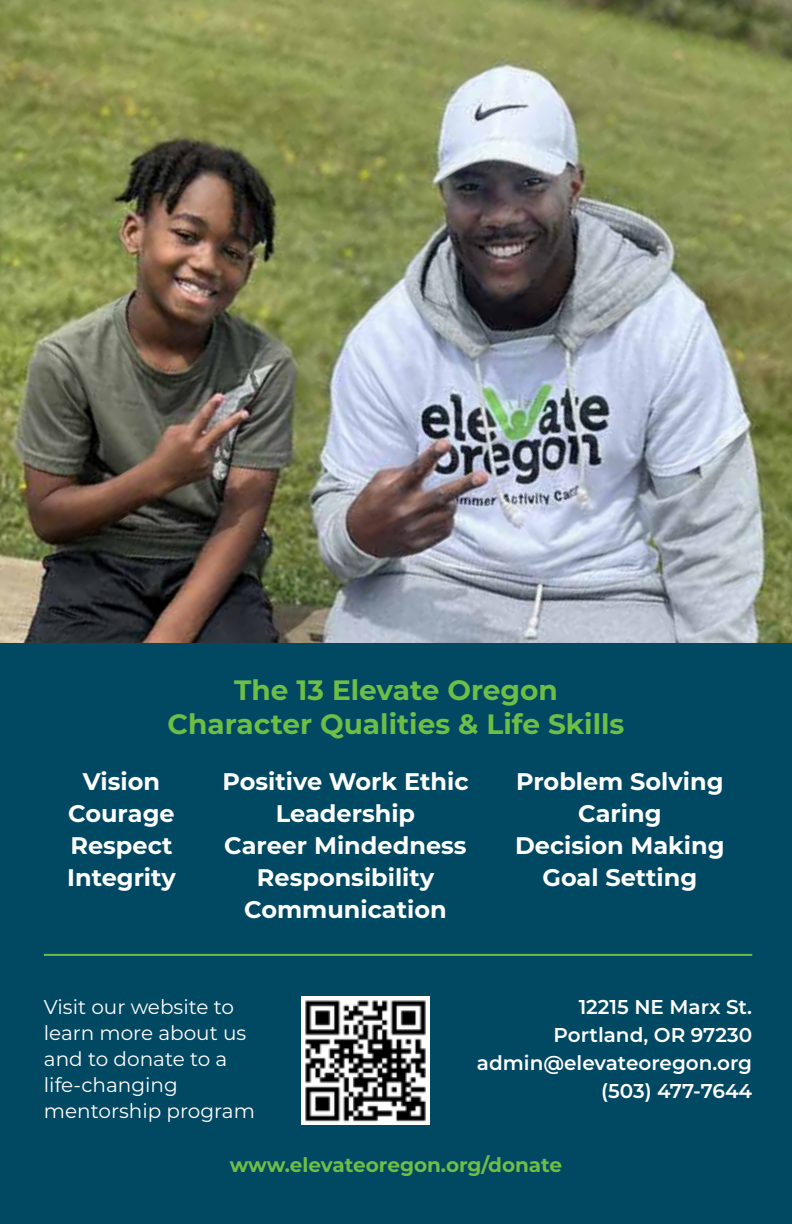
<style>
.page{position:relative;width:792px;height:1224px;background:#fff}
.page>*{position:absolute;margin:0;border:0;box-sizing:border-box;transform-origin:0 0}
.t1{font:700 28px/34px "Montserrat";color:#6dbe45;text-align:center}
.t2{font:700 24px/32px "Montserrat";color:#fff;text-align:center}
.t3{font:20px/26px "Montserrat";color:#fff}
.t4{font:600 20px/28px "Montserrat";color:#fff;text-align:right}
.t5{font:700 20px "Montserrat";color:#6dbe45}
</style>
<div class="page">
<img style="left:0;top:0;width:792px;height:644px">
<div style="left:0;top:644px;width:792px;height:580px;background:#014863"></div>
<img style="left:302px;top:997px;width:128px;height:128px">
<hr style="left:44px;top:954px;width:708px;height:2px;background:#6dbe45">
<p class="t1" style="left:168px;top:672px;width:458px">The 13 Elevate Oregon<br>Character Qualities &amp; Life Skills</p>
<p class="t2" style="left:67px;top:764px;width:110px">Vision<br>Courage<br>Respect<br>Integrity</p>
<p class="t2" style="left:222px;top:764px;width:248px">Positive Work Ethic<br>Leadership<br>Career Mindedness<br>Responsibility<br>Communication</p>
<p class="t2" style="left:515px;top:764px;width:211px">Problem Solving<br>Caring<br>Decision Making<br>Goal Setting</p>
<p class="t3" style="left:44px;top:993px;width:213px">Visit our website to learn more about us and to donate to a life-changing mentorship program</p>
<p class="t4" style="left:477px;top:992px;width:277px">12215 NE Marx St.<br>Portland, OR 97230 admin@elevateoregon.org (503) 477-7644</p>
<p class="t5" style="left:230px;top:1150px;width:334px">www.elevateoregon.org/donate</p>
</div>
